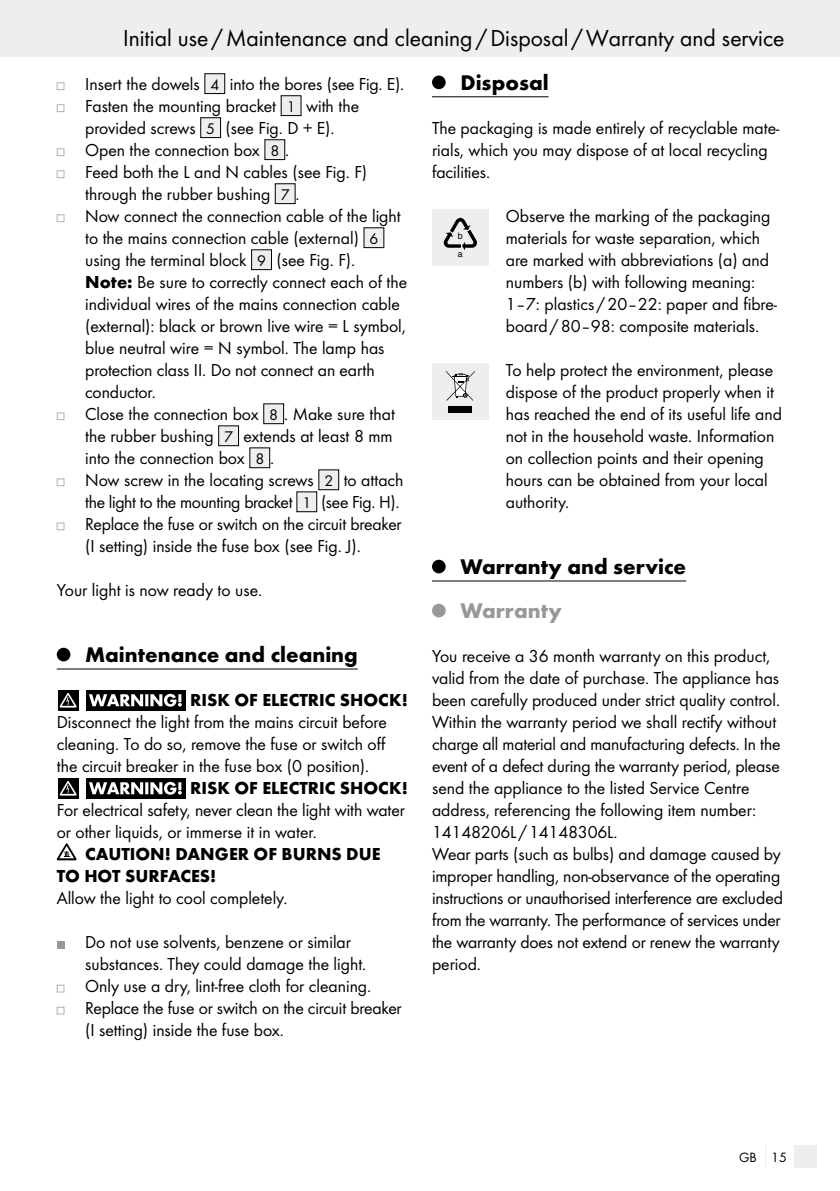
<style>
.page{position:relative;width:840px;height:1191px;background:#fff}
.page>*{position:absolute;margin:0;border:0;box-sizing:border-box;transform-origin:0 0}
.t1{font:24px "Futura Boo";color:#000}
.t2{font:700 22px "Futura";color:#000}
.t3{font:700 22px "Futura";color:#97979c}
.t4{font:18px/22px "Futura Boo";color:#000}
.t5{font:700 18px/22px "Futura";color:#000}
.t6{font:14px "Futura Boo";color:#000}
.t7{font:9px "Helvetica";color:#000}
.t8{font:8.8px "Helvetica";color:#000}
.s1{font-size:16px}
.s2{font-family:"Futura";font-weight:700}
</style>
<div class="page">
<div style="left:0;top:0;width:839px;height:57px;background:#eceeef"></div>
<div style="left:794px;top:1145px;width:22px;height:23px;background:#eceeef"></div>
<hr style="left:57px;top:668px;width:300px;height:1px;background:#000">
<svg style="left:57px;top:82px;width:7px;height:8px"></svg>
<div style="left:205px;top:74px;width:19px;height:20px;background:#eceeef"></div>
<div style="left:204px;top:73px;width:21px;height:21px;border:1px solid #000"></div>
<svg style="left:57px;top:104px;width:7px;height:8px"></svg>
<div style="left:281px;top:96px;width:20px;height:20px;background:#eceeef"></div>
<div style="left:280px;top:95px;width:21px;height:21px;border:1px solid #000"></div>
<div style="left:201px;top:118px;width:19px;height:20px;background:#eceeef"></div>
<div style="left:200px;top:117px;width:21px;height:21px;border:1px solid #000"></div>
<svg style="left:57px;top:148px;width:7px;height:8px"></svg>
<div style="left:265px;top:140px;width:19px;height:20px;background:#eceeef"></div>
<div style="left:264px;top:139px;width:21px;height:21px;border:1px solid #000"></div>
<svg style="left:57px;top:170px;width:7px;height:8px"></svg>
<div style="left:275px;top:184px;width:20px;height:20px;background:#eceeef"></div>
<div style="left:274px;top:183px;width:21px;height:21px;border:1px solid #000"></div>
<svg style="left:57px;top:214px;width:7px;height:8px"></svg>
<div style="left:364px;top:228px;width:19px;height:20px;background:#eceeef"></div>
<div style="left:251px;top:250px;width:20px;height:20px;background:#eceeef"></div>
<div style="left:251px;top:249px;width:21px;height:21px;border:1px solid #000"></div>
<svg style="left:57px;top:412px;width:7px;height:8px"></svg>
<div style="left:263px;top:404px;width:20px;height:20px;background:#eceeef"></div>
<div style="left:263px;top:403px;width:21px;height:21px;border:1px solid #000"></div>
<div style="left:218px;top:426px;width:20px;height:20px;background:#eceeef"></div>
<div style="left:218px;top:425px;width:21px;height:21px;border:1px solid #000"></div>
<div style="left:250px;top:448px;width:19px;height:20px;background:#eceeef"></div>
<div style="left:249px;top:447px;width:21px;height:21px;border:1px solid #000"></div>
<svg style="left:57px;top:478px;width:7px;height:8px"></svg>
<div style="left:318px;top:470px;width:20px;height:20px;background:#eceeef"></div>
<div style="left:318px;top:469px;width:21px;height:21px;border:1px solid #000"></div>
<div style="left:297px;top:492px;width:19px;height:20px;background:#eceeef"></div>
<div style="left:296px;top:491px;width:21px;height:21px;border:1px solid #000"></div>
<svg style="left:57px;top:522px;width:7px;height:8px"></svg>
<div style="left:57px;top:648px;width:13px;height:13px;background:#000;border-radius:50%"></div>
<div style="left:86px;top:690px;width:99px;height:20px;background:#000"></div>
<svg style="left:89px;top:694px;width:93px;height:12px"></svg>
<div style="left:58px;top:690px;width:20px;height:20px;background:linear-gradient(to right,#010101,#010101)"></div>
<svg style="left:60px;top:693px;width:17px;height:14px"></svg>
<div style="left:86px;top:778px;width:99px;height:20px;background:#000"></div>
<svg style="left:89px;top:782px;width:93px;height:12px"></svg>
<div style="left:58px;top:778px;width:20px;height:20px;background:linear-gradient(to right,#000,#000)"></div>
<svg style="left:60px;top:781px;width:17px;height:14px"></svg>
<svg style="left:57px;top:843px;width:20px;height:17px"></svg>
<div style="left:57px;top:940px;width:7px;height:8px;background:#97979c"></div>
<svg style="left:57px;top:984px;width:7px;height:8px"></svg>
<svg style="left:57px;top:1006px;width:7px;height:8px"></svg>
<hr style="left:432px;top:96px;width:116px;height:1px;background:#000">
<hr style="left:432px;top:580px;width:253px;height:1px;background:#000">
<div style="left:432px;top:76px;width:13px;height:13px;background:#000;border-radius:50%"></div>
<div style="left:432px;top:209px;width:56px;height:57px;background:#eceeef"></div>
<svg style="left:443px;top:218px;width:33px;height:32px"></svg>
<div style="left:432px;top:363px;width:56px;height:57px;background:#eceeef"></div>
<div style="left:448px;top:407px;width:24px;height:6px;background:#000"></div>
<svg style="left:445px;top:371px;width:29px;height:30px"></svg>
<div style="left:432px;top:560px;width:13px;height:13px;background:#000;border-radius:50%"></div>
<div style="left:432px;top:604px;width:13px;height:13px;background:#97979c;border-radius:50%"></div>
<h1 class="t1" style="left:123px;top:24px;width:662px">Initial use /Maintenance and cleaning/Disposal /Warranty and service</h1>
<p class="t4" style="left:85px;top:73px;width:323px">Insert the dowels <span class="s1">4</span> into the bores (see Fig. E).<br>Fasten the mounting bracket <span class="s1">1</span> with the provided screws <span class="s1">5</span> (see Fig. D + E).<br>Open the connection box <span class="s1">8</span> .<br>Feed both the L and N cables (see Fig. F) through the rubber bushing <span class="s1">7</span> .<br>Now connect the connection cable of the light to the mains connection cable (external) <span class="s1">6 </span>using the terminal block <span class="s1">9</span> (see Fig. F).<br><span class="s2">Note:</span> Be sure to correctly connect each of the individual wires of the mains connection cable (external): black or brown live wire = L symbol, blue neutral wire = N symbol. The lamp has protection class II. Do not connect an earth conductor.<br>Close the connection box <span class="s1">8</span> . Make sure that the rubber bushing <span class="s1">7</span> extends at least 8 mm into the connection box <span class="s1">8</span> .<br>Now screw in the locating screws <span class="s1">2</span> to attach the light to the mounting bracket <span class="s1">1</span> (see Fig. H).<br>Replace the fuse or switch on the circuit breaker (I setting) inside the fuse box (see Fig. J).</p>
<p class="t4" style="left:57px;top:579px;width:207px">Your light is now ready to use.</p>
<p class="t2" style="left:460px;top:69px;width:90px">Disposal</p>
<p class="t4" style="left:432px;top:117px;width:349px">The packaging is made entirely of recyclable mate&shy;rials, which you may dispose of at local recycling facilities.</p>
<p class="t4" style="left:505px;top:205px;width:273px">Observe the marking of the packaging materials for waste separation, which are marked with abbreviations (a) and numbers (b) with following meaning:<br>1–7: plastics /20–22: paper and fibre&shy;board/80–98: composite materials.</p>
<p class="t4" style="left:505px;top:359px;width:277px">To help protect the environment, please dispose of the product properly when it has reached the end of its useful life and not in the household waste. Information on collection points and their opening hours can be obtained from your local authority.</p>
<p class="t7" style="left:457px;top:229px;width:7px">b</p>
<p class="t8" style="left:457px;top:247px;width:6px">a</p>
<p class="t2" style="left:460px;top:553px;width:227px">Warranty and service</p>
<p class="t3" style="left:460px;top:597px;width:103px">Warranty</p>
<p class="t4" style="left:432px;top:645px;width:352px">You receive a 36 month warranty on this product, valid from the date of purchase. The appliance has been carefully produced under strict quality control.<br>Within the warranty period we shall rectify without charge all material and manufacturing defects. In the event of a defect during the warranty period, please send the appliance to the listed Service Centre address, referencing the following item number:<br>14148206L/14148306L.<br>Wear parts (such as bulbs) and damage caused by improper handling, non-observance of the operating instructions or unauthorised interference are excluded from the warranty. The performance of services under the warranty does not extend or renew the warranty period.</p>
<p class="t2" style="left:85px;top:641px;width:274px">Maintenance and cleaning</p>
<p class="t5" style="left:190px;top:689px;width:219px">RISK OF ELECTRIC SHOCK!</p>
<p class="t4" style="left:57px;top:711px;width:331px;text-align:justify">Disconnect the light from the mains circuit before cleaning. To do so, remove the fuse or switch off the circuit breaker in the fuse box (0 position).</p>
<p class="t5" style="left:190px;top:777px;width:219px">RISK OF ELECTRIC SHOCK!</p>
<p class="t4" style="left:57px;top:799px;width:349px">For electrical safety, never clean the light with water or other liquids, or immerse it in water.</p>
<p class="t5" style="left:57px;top:843px;width:325px;text-indent:28px">CAUTION! DANGER OF BURNS DUE<br>TO HOT SURFACES!</p>
<p class="t4" style="left:57px;top:887px;width:232px">Allow the light to cool completely.</p>
<p class="t4" style="left:85px;top:931px;width:318px">Do not use solvents, benzene or similar substances. They could damage the light.<br>Only use a dry, lint-free cloth for cleaning.<br>Replace the fuse or switch on the circuit breaker (I setting) inside the fuse box.</p>
<p class="t6" style="left:738px;top:1149px;width:49px">GB 15</p>
</div>
